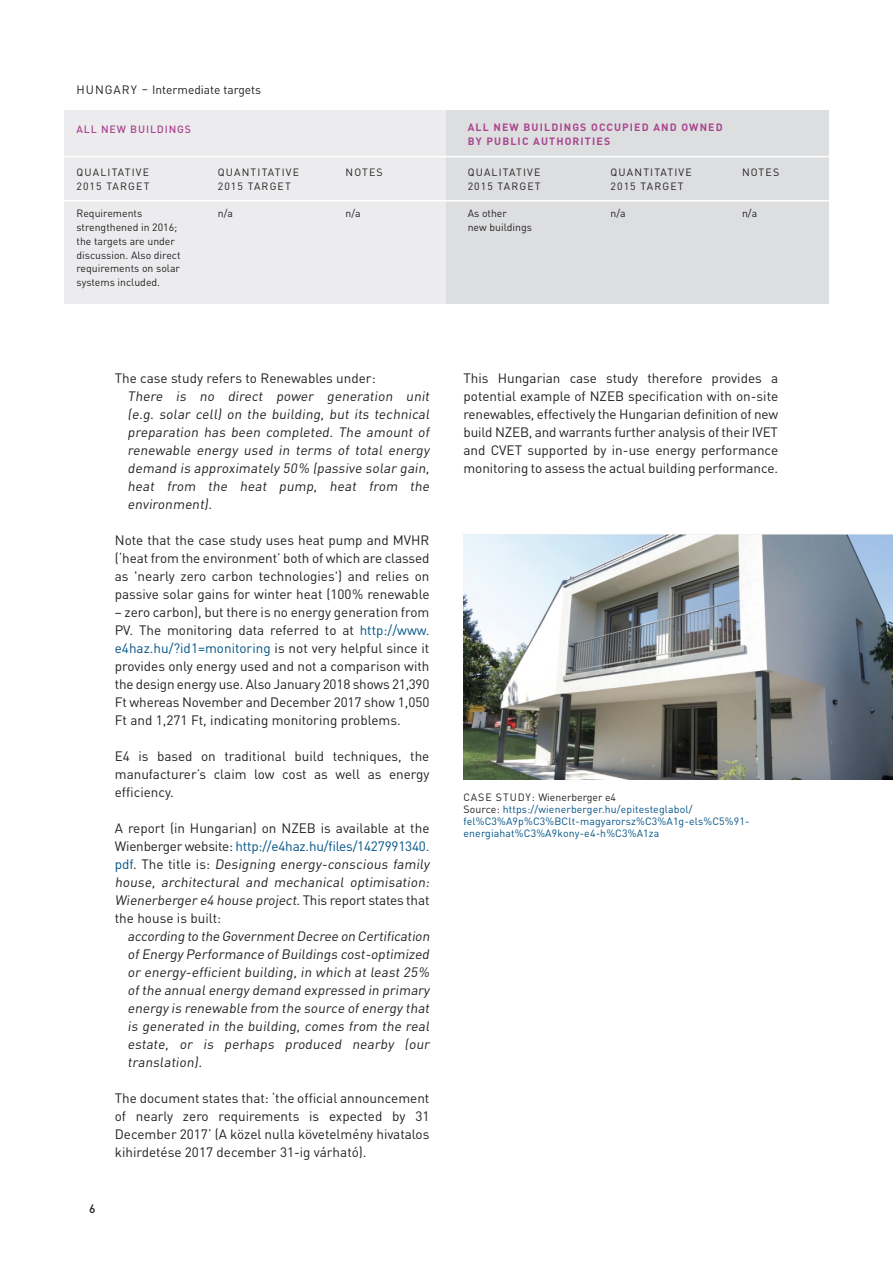
<style>
.page{position:relative;width:893px;height:1263px;background:#fff}
.page>*{position:absolute;margin:0;border:0;box-sizing:border-box;transform-origin:0 0}
.Copy{font:13.5px/18px "DIN Pro";color:#231f20;text-align:justify}
.Copy_Einzüge{font:13.5px/18px "DIN Pro";color:#231f20;text-align:justify}
.Zwischenüberschrift{font:12px "DIN Pro";color:#231f20}
.Copy_Einzüge-2{font:500 12px "DIN Pro";color:#231f20}
.Notes{font:10.5px/13.8px "DIN Pro";color:#231f20}
.Bildzeile{font:10.5px/12px "DIN Pro";letter-spacing:.015em;color:#005285}
.Notes-2{font:10.5px/13.8px "DIN Pro";letter-spacing:.11em;color:#231f20}
.Notes-3{font:700 10.5px/14.2px "DIN Pro";letter-spacing:.11em;color:#aa458f}
.Bildzeile-2{font:10.5px "DIN Pro";color:#231f20}
.Notes-4{font:500 10.5px "DIN Pro";letter-spacing:.085em;color:#aa458f}
.s1{color:#005285}
.s2{color:#231f20}
</style>
<div class="page">
<div style="left:64px;top:110px;width:382px;height:193px;background:#ececee"></div>
<div style="left:446px;top:110px;width:383px;height:193px;background:#dddee0"></div>
<hr style="left:64px;top:156px;width:765px;height:1px;background:#fff">
<hr style="left:64px;top:200px;width:765px;height:2px;background:#fff">
<img style="left:463px;top:535px;width:430px;height:245px">
<p class="Zwischenüberschrift" style="left:77px;top:82px;width:186px">HUNGARY – Intermediate targets</p>
<p class="Notes-4" style="left:77px;top:122px;width:116px">ALL NEW BUILDINGS</p>
<p class="Notes-3" style="left:468px;top:120px;width:256px">ALL NEW BUILDINGS OCCUPIED AND OWNED<br>BY PUBLIC AUTHORITIES</p>
<p class="Notes-2" style="left:77px;top:165px;width:74px">QUALITATIVE<br>2015 TARGET</p>
<p class="Notes" style="left:77px;top:206px;width:106px">Requirements strengthened in 2016; the targets are under discussion. Also direct requirements on solar systems included.</p>
<p class="Notes-2" style="left:218px;top:165px;width:83px">QUANTITATIVE<br>2015 TARGET</p>
<p class="Notes" style="left:218px;top:206px;width:17px">n/a</p>
<p class="Notes" style="left:345px;top:165px;width:39px">NOTES</p>
<p class="Notes" style="left:345px;top:206px;width:17px">n/a</p>
<p class="Notes-2" style="left:468px;top:165px;width:74px">QUALITATIVE<br>2015 TARGET</p>
<p class="Notes" style="left:468px;top:206px;width:66px">As other<br>new buildings</p>
<p class="Notes-2" style="left:611px;top:165px;width:83px">QUANTITATIVE<br>2015 TARGET</p>
<p class="Notes" style="left:611px;top:206px;width:17px">n/a</p>
<p class="Notes" style="left:742px;top:165px;width:39px">NOTES</p>
<p class="Notes" style="left:742px;top:206px;width:17px">n/a</p>
<p class="Copy_Einzüge-2" style="left:89px;top:1200px;width:8px">6</p>
<p class="Copy" style="left:115px;top:368px;width:262px">The case study refers to Renewables under:</p>
<p class="Copy_Einzüge" style="left:128px;top:386px;width:306px">There is no direct power generation unit (e.g. solar cell) on the building, but its technical preparation has been completed. The amount of renewable energy used in terms of total energy demand is approximately 50% (passive solar gain, heat from the heat pump, heat from the environment).</p>
<p class="Copy" style="left:115px;top:530px;width:316px">Note that the case study uses heat pump and MVHR (‘heat from the environment’ both of which are classed as 'nearly zero carbon technologies') and relies on passive solar gains for winter heat (100% renewable</p>
<p class="Copy" style="left:115px;top:602px;width:316px">– zero carbon), but there is no energy generation from PV. The monitoring data referred to at <span class="s1">http://www. e4haz.hu/?id1=monitoring</span> is not very helpful since it provides only energy used and not a comparison with the design energy use. Also January 2018 shows 21,390<br>Ft whereas November and December 2017 show 1,050<br>Ft and 1,271 Ft, indicating monitoring problems.</p>
<p class="Copy" style="left:115px;top:746px;width:316px">E4 is based on traditional build techniques, the manufacturer’s claim low cost as well as energy efficiency.</p>
<p class="Copy" style="left:115px;top:818px;width:319px;text-align:left">A report (in Hungarian) on NZEB is available at the Wienberger website: <span class="s1">http://e4haz.hu/files/1427991340. p d f</span>. T h e t i t le i s : Designing energy-conscious family house, architectural and mechanical optimisation:<br>Wienerberger e4 house project. T h i s re p o rt sta tes t h a t the house is built:</p>
<p class="Copy_Einzüge" style="left:128px;top:926px;width:306px">according to the GovernmentDecree on Certification ofEnergy Performance ofBuildings cost-optimized or energy-efficient building, in which at least 25% ofthe annualenergy demand expressed in primary energy is renewable from the source ofenergy that is generated in the building, comes from the real estate, or is perhaps produced nearby (our translation).</p>
<p class="Copy" style="left:115px;top:1088px;width:316px">The document states that: ‘the official announcement of nearly zero requirements is expected by 31<br>December 2017’ (A közel nulla követelmény hivatalos kihirdetése 2017 december 31-ig várható).</p>
<p class="Copy" style="left:463px;top:368px;width:316px">This Hungarian case study therefore provides a potential example of NZEB specification with on-site renewables, effectively the Hungarian definition of new build NZEB, and warrants further analysis of their IVET and CVET supported by in-use energy performance monitoring to assess the actual building performance.</p>
<p class="Bildzeile-2" style="left:463px;top:790px;width:154px">CASE STUDY: Wienerberger e4</p>
<p class="Bildzeile" style="left:463px;top:802px;width:288px"><span class="s2">Source:</span> https://wienerberger.hu/epitesteglabol/ fel%C3%A9p%C3%BClt-magyarorsz%C3%A1g-els%C5%91- energiahat%C3%A9kony-e4-h%C3%A1za</p>
</div>
